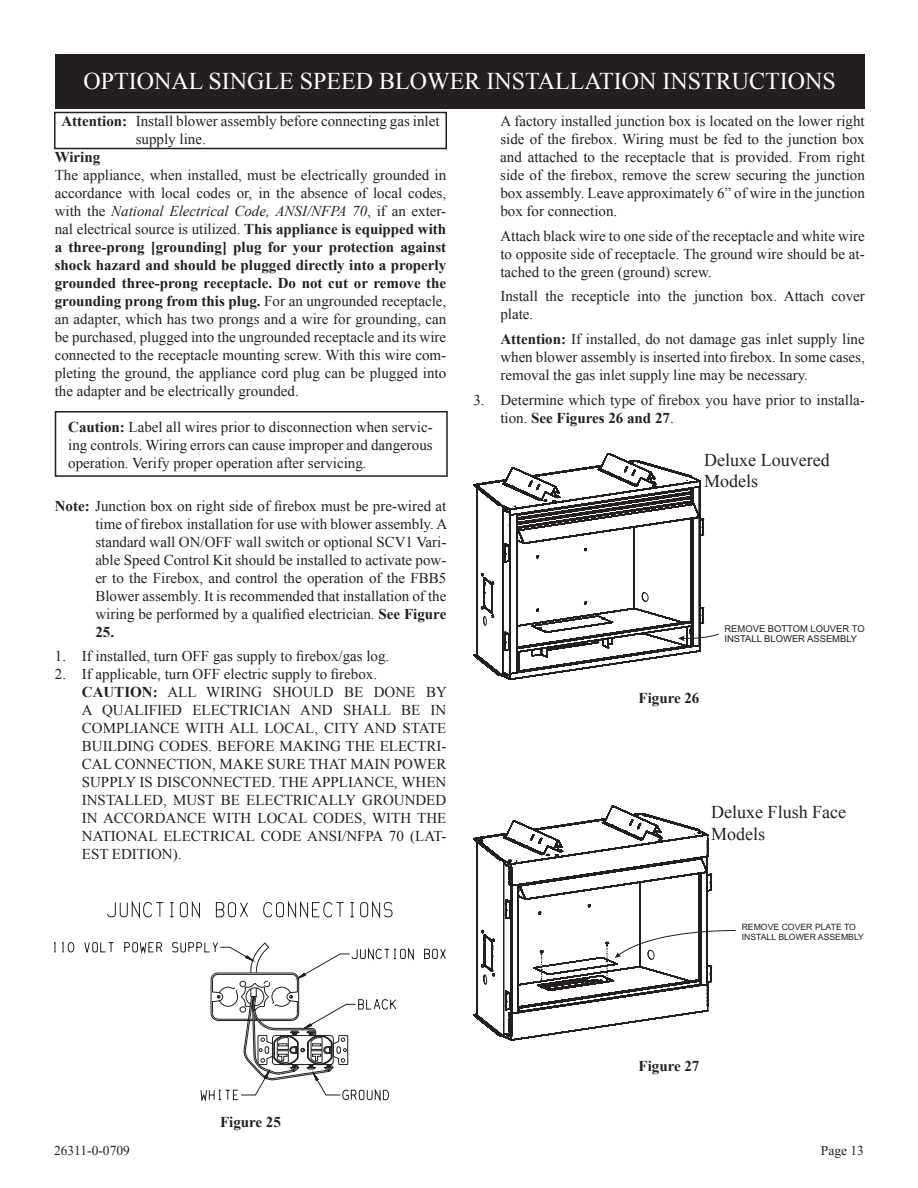
<style>
.page{position:relative;width:918px;height:1188px;background:#fff}
.page>*{position:absolute;margin:0;border:0;box-sizing:border-box;transform-origin:0 0}
.t1{font:24px "Times New Roman";color:#fff}
.t2{font:18px/21.6px "Times New Roman";color:#231f20}
.t3{font:15px/18px "Times New Roman";color:#231f20}
.t4{font:700 15px "Times New Roman";color:#231f20}
.t5{font:13.5px "Times New Roman";color:#231f20}
.t6{font:9.45px/10.5px "Arial";color:#231f20}
.t7{font:8.7px/9.8px "Arial";color:#231f20}
.s1{font-weight:700}
.s2{font-style:italic}
</style>
<div class="page">
<div style="left:55px;top:54px;width:810px;height:54px;background:#231f20"></div>
<svg style="left:54px;top:901px;width:384px;height:200px"></svg>
<div style="left:55px;top:411px;width:393px;height:66px;border:2px solid #231f20"></div>
<svg style="left:473px;top:453px;width:246px;height:224px"></svg>
<svg style="left:473px;top:806px;width:263px;height:234px"></svg>
<div style="left:54px;top:112px;width:393px;height:37px;border:2px solid #231f20"></div>
<h1 class="t1" style="left:84px;top:65px;width:62px">OPTIONA</h1>
<h1 class="t1" style="left:189px;top:65px;width:441px">L SINGLE SPEED BLOWER IN STALLATION</h1>
<h1 class="t1" style="left:663px;top:65px;width:175px">INSTRUCTIONS</h1>
<p class="t3" style="left:136px;top:112px;width:305px;text-indent:-74px"><span class="s1">Attention:</span> Install blower assembly before connecting gas inlet supply line.</p>
<p class="t4" style="left:55px;top:147px;width:47px">Wiring</p>
<p class="t3" style="left:55px;top:166px;width:393px;text-align:justify">The appliance, when installed, must be electrically grounded in accordance with local codes or, in the absence of local codes, with the <span class="s2">National Electrical Code, ANSI/NFPA 70</span>, if an exter&shy;nal electrical source is utilized. <span class="s1">This appliance is equipped with a three-prong [grounding] plug for your protection against shock hazard and should be plugged directly into a properly grounded three-prong receptacle. Do not cut or remove the grounding prong from this plug.</span> For an ungrounded receptacle, an adapter, which has two prongs and a wire for grounding, can be purchased, plugged into the ungrounded receptacle and its wire connected to the receptacle mounting screw. With this wire com&shy;pleting the ground, the appliance cord plug can be plugged into the adapter and be electrically grounded.</p>
<p class="t3" style="left:68px;top:418px;width:366px;text-align:justify"><span class="s1">Caution:</span> Label all wires prior to disconnection when servic&shy;ing controls. Wiring errors can cause improper and dangerous operation. Verify proper operation after servicing.</p>
<p class="t3" style="left:95px;top:496px;width:353px;text-align:justify;text-indent:-41px"><span class="s1">Note:</span> Junction box on right side of firebox must be pre-wired at time of firebox installation for use with blower assembly. A standard wall ON/OFF wall switch or optional SCV1 Vari&shy;able Speed Control Kit should be installed to activate pow&shy;er to the Firebox, and control the operation of the FBB5<br>Blower assembly. It is recommended that installation of the wiring be performed by a qualified electrician. <span class="s1">See Figure 25.</span></p>
<p class="t3" style="left:55px;top:647px;width:336px">1. If installed, turn OFF gas supply to firebox/gas log.</p>
<p class="t3" style="left:82px;top:665px;width:297px;text-indent:-27px">2. If applicable, turn OFF electric supply to firebox.<br><span class="s1">CAUTION:</span> ALL WIRING</p>
<p class="t3" style="left:500px;top:112px;width:366px;text-align:justify">A factory installed junction box is located on the lower right side of the firebox. Wiring must be fed to the junction box and attached to the receptacle that is provided. From right side of the firebox, remove the screw securing the junction box assembly. Leave approximately 6” of wire in the junction box for connection.</p>
<p class="t3" style="left:500px;top:226px;width:366px;text-align:justify">Attach black wire to one side of the receptacle and white wire to opposite side of receptacle. The ground wire should be at&shy;tached to the green (ground) screw.</p>
<p class="t3" style="left:500px;top:287px;width:366px">Install the recepticle into the junction box. Attach cover plate.</p>
<p class="t3" style="left:500px;top:330px;width:366px;text-align:justify"><span class="s1">Attention:</span> If installed, do not damage gas inlet supply line when blower assembly is inserted into firebox. In some cases, removal the gas inlet supply line may be necessary.</p>
<p class="t3" style="left:500px;top:391px;width:366px;text-indent:-27px">3. Determine which type of firebox you have prior to installa&shy;tion. <span class="s1">See Figures 26 and 27</span>.</p>
<p class="t2" style="left:704px;top:449px;width:127px">Deluxe Louvered<br>Models</p>
<p class="t6" style="left:725px;top:624px;width:142px">REMOVE BOTTOM LOUVER TO<br>INSTALL BLOWER ASSEMBLY</p>
<p class="t3" style="left:273px;top:683px;width:123px">SHOULD BE DONE</p>
<p class="t3" style="left:426px;top:683px;width:22px">BY</p>
<p class="t3" style="left:82px;top:701px;width:177px">A QUALIFIED ELECTRICIAN</p>
<p class="t3" style="left:300px;top:701px;width:139px">AND SHALL BE IN</p>
<p class="t3" style="left:82px;top:719px;width:62px">COMPLIANCE</p>
<p class="t3" style="left:185px;top:719px;width:100px">WITH ALL LOCA</p>
<p class="t3" style="left:305px;top:719px;width:142px">L, CITY AND STATE</p>
<p class="t3" style="left:82px;top:737px;width:56px">BUILDING</p>
<p class="t3" style="left:159px;top:737px;width:165px">CODES. BEFORE MAKING</p>
<p class="t3" style="left:346px;top:737px;width:102px">THE ELECTRI-</p>
<p class="t3" style="left:82px;top:755px;width:45px">CA L CONNEC</p>
<p class="t3" style="left:176px;top:755px;width:198px">TION , MAKE SURE THAT MAIN</p>
<p class="t3" style="left:394px;top:755px;width:54px">POWER</p>
<p class="t3" style="left:82px;top:773px;width:111px">SUPPLY IS DISCONNEC</p>
<p class="t3" style="left:243px;top:773px;width:116px">TED. THE APPLIANCE</p>
<p class="t4" style="left:639px;top:688px;width:62px">Figure 26</p>
<p class="t3" style="left:82px;top:773px;width:366px;text-indent:312px">, WHEN<br>IN STALLED, MUST BE ELECTRICALLY GROUNDED<br>IN ACCO</p>
<p class="t2" style="left:711px;top:801px;width:136px">Deluxe Flush Face<br>Models</p>
<p class="t3" style="left:145px;top:809px;width:32px">RDANCE</p>
<p class="t3" style="left:212px;top:809px;width:66px">WITH LOCA</p>
<p class="t3" style="left:298px;top:809px;width:149px">L CODES, WITH THE</p>
<p class="t3" style="left:82px;top:827px;width:40px">NATIONA</p>
<p class="t3" style="left:82px;top:827px;width:366px;text-indent:67px">L ELECTRICAL CODE AN SI/NFPA 70 (LAT-<br>EST EDITION).</p>
<p class="t4" style="left:220px;top:1112px;width:62px">Figure 25</p>
<p class="t7" style="left:742px;top:923px;width:124px">REMOVE COVER PLATE TO<br>INSTALL BLOWER ASSEMBLY</p>
<p class="t4" style="left:639px;top:1055px;width:62px">Figure 27</p>
<p class="t5" style="left:54px;top:1142px;width:77px">26311-0-0709</p>
<p class="t5" style="left:821px;top:1142px;width:45px">Page 13</p>
</div>
